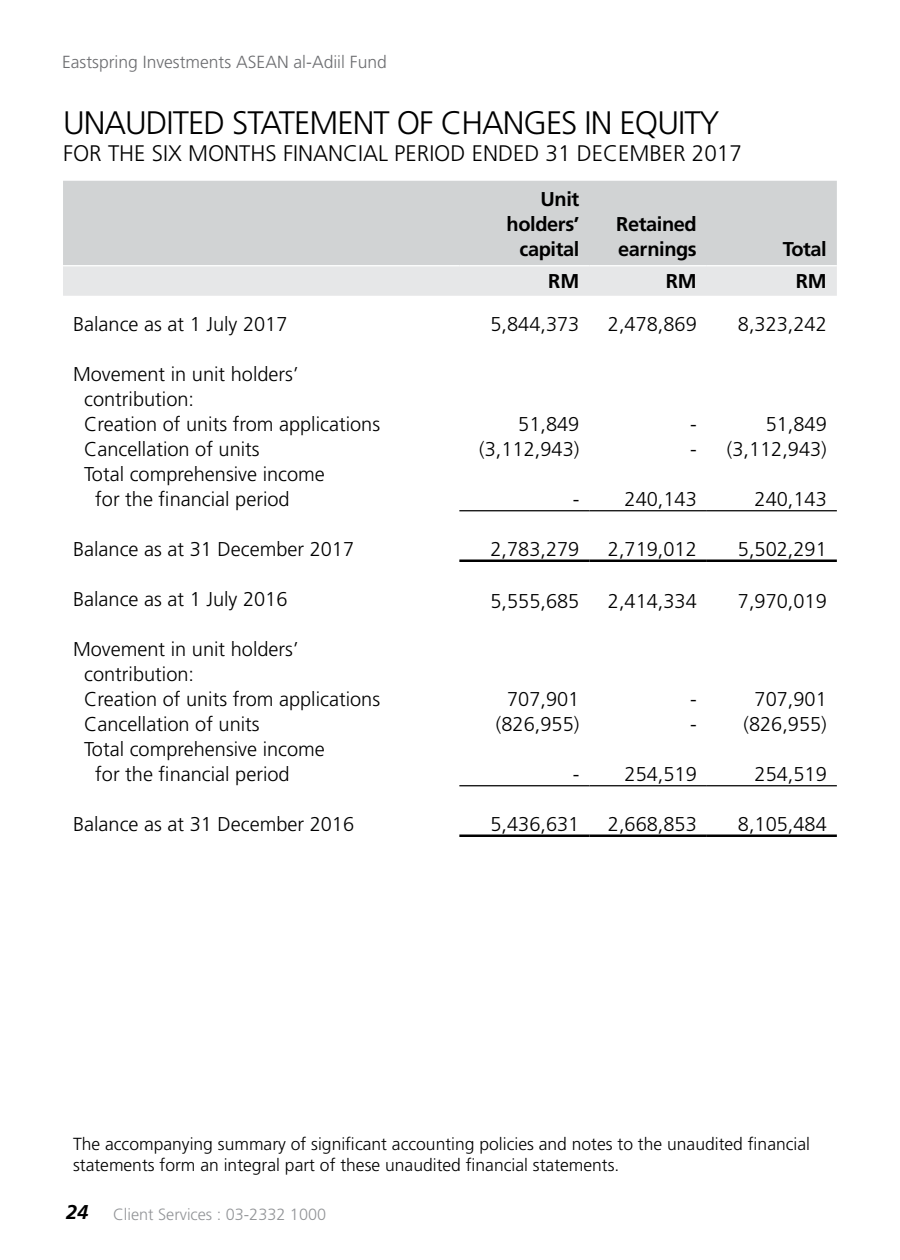
<style>
.page{position:relative;width:900px;height:1260px;background:#fff}
.page>*{position:absolute;margin:0;border:0;box-sizing:border-box;transform-origin:0 0}
.t1{font:300 32.5px "Frutiger LT Std";letter-spacing:-.03em;color:#000}
.t2{font:300 22.5px "Frutiger LT Std";color:#000}
.t3{font:300 20px/25px "Frutiger LT Std";color:#000}
.t4{font:700 20px/25px "Frutiger";letter-spacing:-.02em;color:#000;text-align:right}
.t5{font:300 20px "Frutiger";color:#000}
.t6{font:300 17.5px/21px "Frutiger LT Std";color:#000}
.t7{font:300 17.5px "Frutiger LT Std";color:#6d6e71}
.t8{font:300 16.25px "Frutiger LT Std";color:#939598}
.s1{font-family:"Frutiger";font-weight:700;font-style:italic;font-size:20px;color:#000}
</style>
<div class="page">
<div style="left:63px;top:181px;width:774px;height:84px;background:#d1d3d4"></div>
<div style="left:63px;top:266px;width:774px;height:30px;background:#e6e7e8"></div>
<hr style="left:459px;top:510px;width:130px;height:1px;background:#000">
<hr style="left:589px;top:510px;width:118px;height:1px;background:#000">
<hr style="left:707px;top:510px;width:130px;height:1px;background:#000">
<hr style="left:459px;top:559px;width:130px;height:3px;background:#000">
<hr style="left:589px;top:559px;width:118px;height:3px;background:#000">
<hr style="left:707px;top:559px;width:130px;height:3px;background:#000">
<hr style="left:459px;top:785px;width:130px;height:1px;background:#000">
<hr style="left:589px;top:785px;width:118px;height:1px;background:#000">
<hr style="left:707px;top:785px;width:130px;height:1px;background:#000">
<hr style="left:459px;top:835px;width:130px;height:2px;background:#000">
<hr style="left:589px;top:835px;width:118px;height:2px;background:#000">
<hr style="left:707px;top:835px;width:130px;height:2px;background:#000">
<p class="t7" style="left:62px;top:52px;width:326px">Eastspring Investments ASEAN al-Adiil Fund</p>
<h1 class="t1" style="left:63px;top:104px;width:658px">UNAUDITED STATEMENT OF CHANGES IN EQUITY</h1>
<p class="t2" style="left:63px;top:140px;width:680px">FOR THE SIX MONTHS FINANCIAL PERIOD ENDED 31 DECEMBER 2017</p>
<p class="t4" style="left:507px;top:186px;width:74px">Unit holders’ capital</p>
<p class="t4" style="left:616px;top:211px;width:82px;text-align:left">Retained earnings</p>
<p class="t4" style="left:783px;top:236px;width:45px">Total</p>
<p class="t4" style="left:548px;top:269px;width:33px">RM</p>
<p class="t4" style="left:666px;top:269px;width:33px">RM</p>
<p class="t4" style="left:796px;top:269px;width:33px">RM</p>
<p class="t5" style="left:73px;top:313px;width:216px">Balance as at 1 July 2017</p>
<p class="t3" style="left:490px;top:312px;width:90px">5,844,373</p>
<p class="t3" style="left:608px;top:312px;width:90px">2,478,869</p>
<p class="t3" style="left:738px;top:312px;width:90px">8,323,242</p>
<p class="t3" style="left:84px;top:362px;width:297px;text-indent:-11px">Movement in unit holders’ contribution:<br>Creation of units from applications</p>
<p class="t3" style="left:518px;top:412px;width:63px">51,849</p>
<p class="t3" style="left:690px;top:412px;width:8px">-</p>
<p class="t3" style="left:766px;top:412px;width:63px">51,849</p>
<p class="t3" style="left:84px;top:437px;width:177px">Cancellation of units</p>
<p class="t3" style="left:479px;top:437px;width:102px">(3,112,943)</p>
<p class="t3" style="left:690px;top:437px;width:138px">- (3,112,943)</p>
<p class="t3" style="left:95px;top:462px;width:231px;text-indent:-11px">Total comprehensive income for the financial period</p>
<p class="t3" style="left:573px;top:487px;width:126px">- 240,143</p>
<p class="t3" style="left:755px;top:487px;width:74px">240,143</p>
<p class="t3" style="left:73px;top:537px;width:283px">Balance as at 31 December 2017</p>
<p class="t3" style="left:490px;top:537px;width:90px">2,783,279</p>
<p class="t5" style="left:608px;top:538px;width:90px">2,719,012</p>
<p class="t5" style="left:738px;top:538px;width:90px">5,502,291</p>
<p class="t3" style="left:73px;top:587px;width:216px">Balance as at 1 July 2016</p>
<p class="t3" style="left:490px;top:589px;width:90px">5,555,685</p>
<p class="t3" style="left:608px;top:589px;width:90px">2,414,334</p>
<p class="t3" style="left:738px;top:589px;width:90px">7,970,019</p>
<p class="t3" style="left:84px;top:637px;width:297px;text-indent:-11px">Movement in unit holders’ contribution:<br>Creation of units from applications</p>
<p class="t3" style="left:507px;top:687px;width:74px">707,901</p>
<p class="t3" style="left:690px;top:687px;width:8px">-</p>
<p class="t3" style="left:755px;top:687px;width:74px">707,901</p>
<p class="t3" style="left:84px;top:712px;width:177px">Cancellation of units</p>
<p class="t3" style="left:496px;top:712px;width:85px">(826,955)</p>
<p class="t3" style="left:690px;top:712px;width:138px">- (826,955)</p>
<p class="t3" style="left:95px;top:737px;width:231px;text-indent:-11px">Total comprehensive income for the financial period</p>
<p class="t3" style="left:573px;top:762px;width:126px">- 254,519</p>
<p class="t3" style="left:755px;top:762px;width:74px">254,519</p>
<p class="t3" style="left:73px;top:812px;width:283px">Balance as at 31 December 2016</p>
<p class="t3" style="left:490px;top:812px;width:90px">5,436,631</p>
<p class="t3" style="left:608px;top:812px;width:90px">2,668,853</p>
<p class="t3" style="left:738px;top:812px;width:90px">8,105,484</p>
<p class="t6" style="left:73px;top:1133px;width:739px">The accompanying summary of significant accounting policies and notes to the unaudited financial statements form an integral part of these unaudited financial statements.</p>
<p class="t8" style="left:66px;top:1205px;width:262px"><span class="s1">24</span> Client Services : 03-2332 1000</p>
</div>
